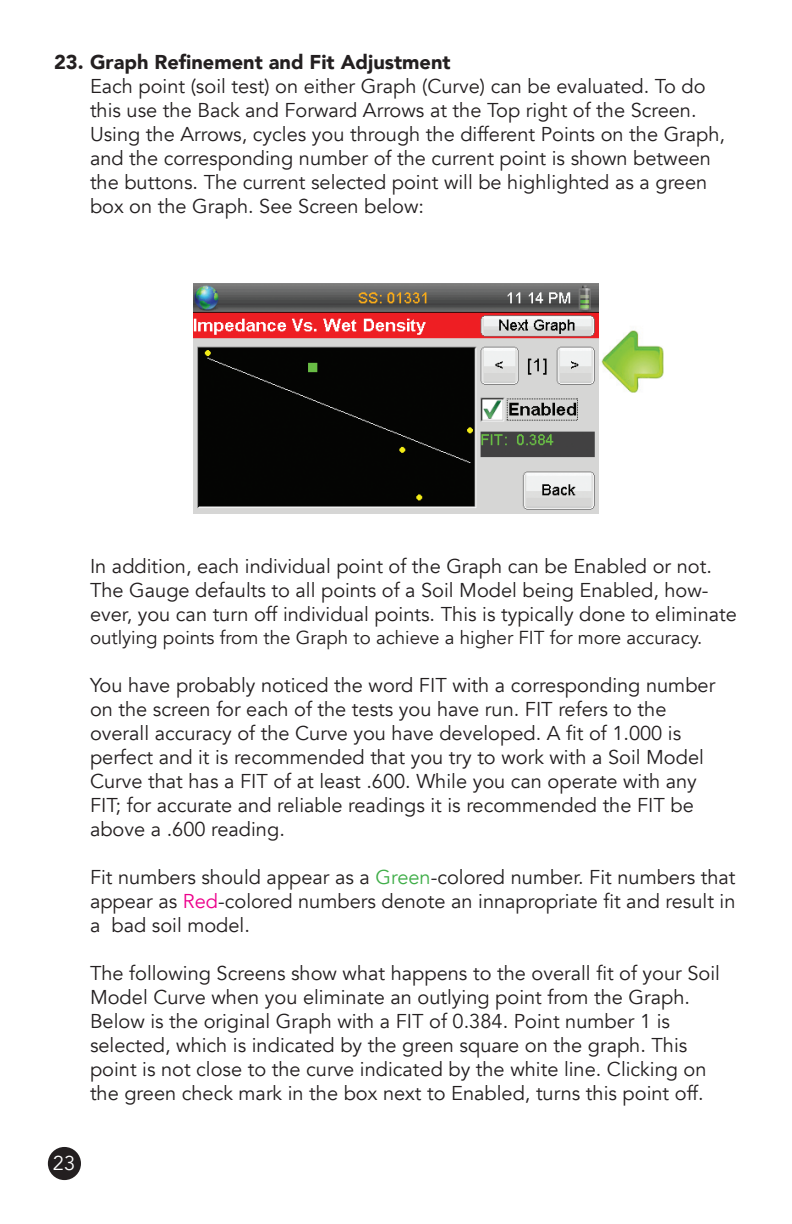
<style>
.page{position:relative;width:792px;height:1224px;background:#fff}
.page>*{position:absolute;margin:0;border:0;box-sizing:border-box;transform-origin:0 0}
.t1{font:20px/24px "Avenir";color:#231f20}
.t2{font:900 20px "Avenir";color:#231f20}
.t3{font:20px "Avenir";color:#fff}
.t4{font:18.8px "Avenir";color:#231f20}
.s1{color:#40ae49}
.s2{color:#ed028c}
</style>
<div class="page">
<img style="left:601px;top:330px;width:63px;height:63px">
<div style="left:49px;top:1148px;width:31px;height:31px;background:#231f20;border-radius:50%"></div>
<div style="left:48px;top:1147px;width:33px;height:33px;border:2px solid #231f20;border-radius:50%"></div>
<img style="left:193px;top:284px;width:406px;height:229px">
<p class="t2" style="left:54px;top:45px;width:398px">23. Graph Refinement and Fit Adjustment</p>
<p class="t1" style="left:90px;top:75px;width:637px">Each point (soil test) on either Graph (Curve) can be evaluated. To do this use the Back and Forward Arrows at the Top right of the Screen.<br>Using the Arrows, cycles you through the different Points on the Graph, and the corresponding number of the current point is shown between the buttons. The current selected point will be highlighted as a green box on the Graph. See Screen below:</p>
<p class="t1" style="left:90px;top:555px;width:648px">In addition, each individual point of the Graph can be Enabled or not.<br>The Gauge defaults to all points of a Soil Model being Enabled, how&shy;ever, you can turn off individual points. This is typically done to eliminate</p>
<p class="t4" style="left:90px;top:626px;width:614px">outlying points from the Graph to achieve a higher FIT for more accuracy.</p>
<p class="t1" style="left:90px;top:673px;width:627px">You have probably noticed the word FIT with a corresponding number on the screen for each of the tests you have run. FIT refers to the overall accuracy of the Curve you have developed. A fit of 1.000 is perfect and it is recommended that you try to work with a Soil Model Curve that has a FIT of at least .600. While you can operate with any FIT; for accurate and reliable readings it is recommended the FIT be above a .600 reading.</p>
<p class="t1" style="left:90px;top:865px;width:647px;text-align:justify">Fit numbers should appear as a <span class="s1">Green</span>-colored number. Fit numbers that appear as <span class="s2">Red</span>-colored numbers denote an innapropriate fit and result in a bad soil model.</p>
<p class="t1" style="left:90px;top:961px;width:632px">The following Screens show what happens to the overall fit of your Soil Model Curve when you eliminate an outlying point from the Graph.<br>Below is the original Graph with a FIT of 0.384. Point number 1 is selected, which is indicated by the green square on the graph. This point is not close to the curve indicated by the white line. Clicking on the green check mark in the box next to Enabled, turns this point off.</p>
<p class="t3" style="left:53px;top:1151px;width:24px">23</p>
</div>
